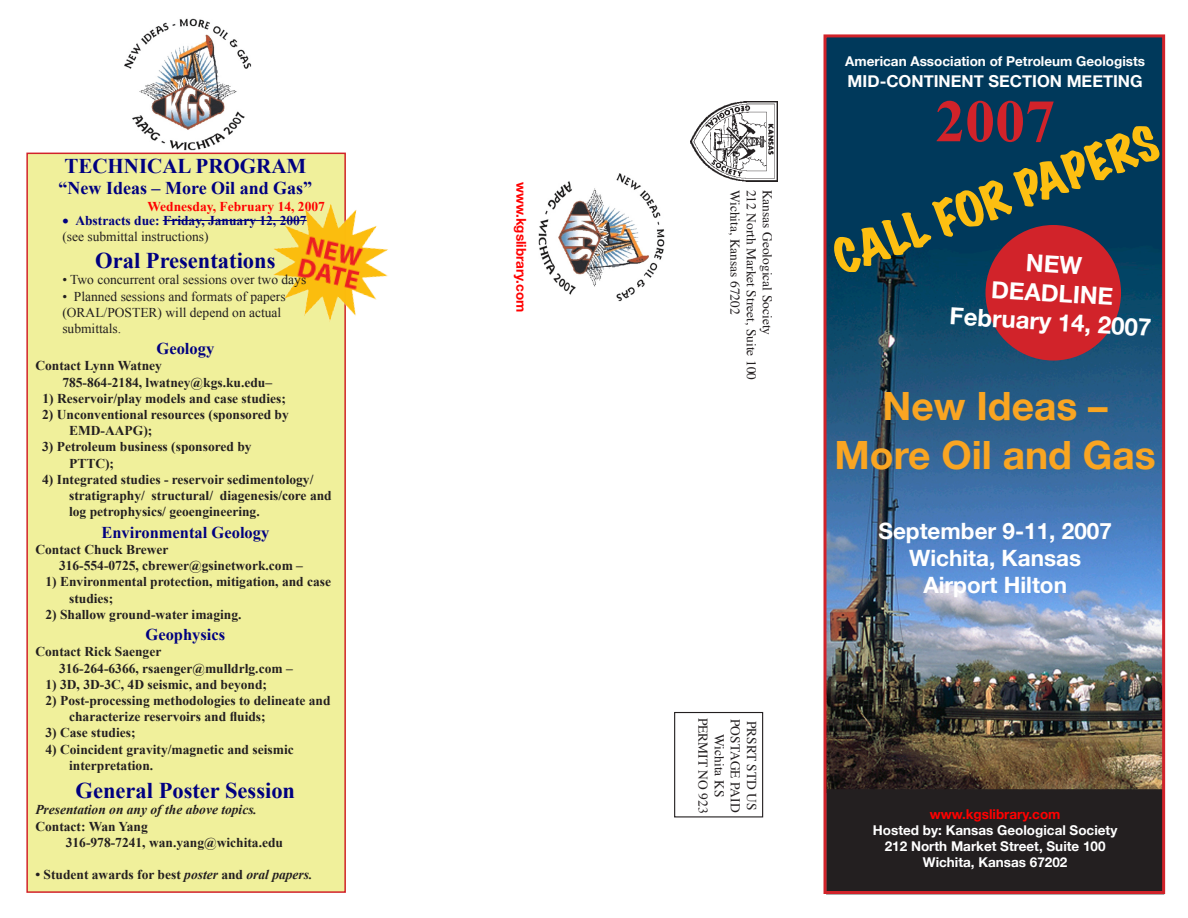
<style>
.page{position:relative;width:1188px;height:918px;background:#fff}
.page>*{position:absolute;margin:0;border:0;box-sizing:border-box;transform-origin:0 0}
.Heading_3{font:700 60px "Times New Roman";color:#d1232a}
.Heading_3-2{font:700 39px "Helvetica Neue";color:#f9a522}
.t1{font:700 24px "Helvetica Neue";color:#fff}
.Heading_3-3{font:700 22.5px "Helvetica Neue";color:#fff}
.Heading_7{font:700 22.5px "Times New Roman";color:#000080}
.Heading_8{font:700 21px "Times New Roman";color:#000080}
.Heading_7-2{font:700 18px "Times New Roman";color:#000080}
.t2{font:700 16.5px "Times New Roman";color:#000080}
.Heading_3-4{font:700 16.5px "Helvetica Neue";color:#fff}
.t3{font:700 13.5px/16.2px "Times New Roman";color:#231f20}
.t4{font:13.5px/16.2px "Times New Roman";color:#231f20}
.Heading_3-5{font:700 13.5px "Helvetica Neue";color:#fff}
.t5{font:13.5px "Times";color:#231f20}
.t6{font:700 13.5px "Times New Roman";color:#000080}
.t7{font:italic 700 13.5px "Times New Roman";color:#231f20}
.t8{font:700 13.5px "Times New Roman";color:#f00}
.Heading_3-6{font:700 13.5px "Helvetica Neue";color:#f00}
.Normal__Web{font:700 13.5px "Helvetica Neue";color:#f00}
.s1{font-style:italic}
</style>
<div class="page">
<img style="left:124px;top:18px;width:128px;height:133px">
<div style="left:27px;top:153px;width:318px;height:739px;background:#f0f09b"></div>
<div style="left:26px;top:153px;width:320px;height:740px;border:2px solid #d1232a"></div>
<img style="left:828px;top:38px;width:333px;height:751px">
<div style="left:827px;top:790px;width:337px;height:104px;background:#231f20"></div>
<div style="left:826px;top:789px;width:338px;height:105px;border:2px solid #231f20"></div>
<img style="left:690px;top:102px;width:88px;height:79px">
<div style="left:674px;top:712px;width:89px;height:105px;border:1px solid #231f20"></div>
<div style="left:824px;top:34px;width:341px;height:860px;border:3px solid #d1232a"></div>
<img style="left:538px;top:173px;width:127px;height:129px">
<hr style="left:163px;top:220px;width:146px;height:1px;background:#000080">
<img style="left:273px;top:193px;width:115px;height:140px">
<div style="left:986px;top:225px;width:135px;height:136px;background:#d1232a;border-radius:50%"></div>
<svg style="left:834px;top:126px;width:326px;height:148px;background:#37494b"></svg>
<p class="Heading_8" style="left:64px;top:154px;width:244px">TECHNICAL PROGRAM</p>
<p class="Heading_7-2" style="left:59px;top:178px;width:255px">“New Ideas – More Oil and Gas”</p>
<p class="t6" style="left:62px;top:213px;width:246px">• Abstracts due: Friday, January 12, 2007</p>
<p class="t4" style="left:62px;top:228px;width:148px">(see submittal instructions)</p>
<p class="Heading_7" style="left:95px;top:248px;width:182px">Oral Presentations</p>
<p class="t4" style="left:62px;top:272px;width:245px">• Two concurrent oral sessions over two days</p>
<p class="t4" style="left:62px;top:288px;width:225px">• Planned sessions and formats of papers</p>
<p class="t4" style="left:62px;top:304px;width:220px">(ORAL/POSTER) will depend on actual submittals.</p>
<p class="t2" style="left:157px;top:339px;width:59px">Geology</p>
<p class="t3" style="left:35px;top:358px;width:128px">Contact Lynn Watney</p>
<p class="t3" style="left:62px;top:374px;width:211px">785-864-2184, lwatney@kgs.ku.edu–</p>
<p class="t3" style="left:43px;top:390px;width:245px">1) Reservoir/play models and case studies;</p>
<p class="t3" style="left:42px;top:406px;width:248px">2) Unconventional resources (sponsored by</p>
<p class="t3" style="left:69px;top:422px;width:85px">EMD-AAPG);</p>
<p class="t3" style="left:42px;top:439px;width:211px">3) Petroleum business (sponsored by</p>
<p class="t3" style="left:69px;top:455px;width:46px">PTTC);</p>
<p class="t3" style="left:69px;top:471px;width:264px;text-indent:-27px">4) Integrated studies - reservoir sedimentology/ stratigraphy/ structural/ diagenesis/core and log petrophysics/ geoengineering.</p>
<p class="t2" style="left:101px;top:523px;width:169px">Environmental Geology</p>
<p class="t3" style="left:35px;top:541px;width:135px">Contact Chuck Brewer</p>
<p class="t3" style="left:59px;top:557px;width:246px">316-554-0725, cbrewer@gsinetwork.com –</p>
<p class="t3" style="left:69px;top:574px;width:264px;text-indent:-24px">1) Environmental protection, mitigation, and case studies;</p>
<p class="t3" style="left:46px;top:606px;width:198px">2) Shallow ground-water imaging.</p>
<p class="t2" style="left:146px;top:625px;width:81px">Geophysics</p>
<p class="t3" style="left:35px;top:644px;width:127px">Contact Rick Saenger</p>
<p class="t3" style="left:59px;top:660px;width:235px">316-264-6366, rsaenger@mulldrlg.com –</p>
<p class="t3" style="left:46px;top:676px;width:223px">1) 3D, 3D-3C, 4D seismic, and beyond;</p>
<p class="t3" style="left:69px;top:692px;width:263px;text-indent:-24px">2) Post-processing methodologies to delineate and characterize reservoirs and fluids;</p>
<p class="t3" style="left:46px;top:725px;width:91px">3) Case studies;</p>
<p class="t3" style="left:69px;top:741px;width:226px;text-indent:-24px">4) Coincident gravity/magnetic and seismic interpretation.</p>
<p class="Heading_7" style="left:76px;top:778px;width:221px">General Poster Session</p>
<p class="t7" style="left:35px;top:802px;width:223px">Presentation on any of the above topics.</p>
<p class="t3" style="left:35px;top:818px;width:114px">Contact: Wan Yang</p>
<p class="t3" style="left:66px;top:834px;width:219px">316-978-7241, wan.yang@wichita.edu</p>
<p class="t3" style="left:35px;top:866px;width:279px">• Student awards for best <span class="s1">poster</span> and <span class="s1">oral papers.</span></p>
<p class="t8" style="left:148px;top:199px;width:179px">Wednesday, February 14, 2007</p>
<p class="Normal__Web" style="left:530px;top:182px;width:132px;rotate:90deg">www.kgslibrary.com</p>
<p class="t5" style="left:744px;top:190px;width:127px;rotate:90deg">Wichita, Kansas 67202</p>
<p class="t5" style="left:760px;top:190px;width:192px;rotate:90deg">212 North Market Street, Suite 100</p>
<p class="t5" style="left:776px;top:190px;width:147px;rotate:90deg">Kansas Geological Society</p>
<p class="t5" style="left:712px;top:718px;width:97px;rotate:90deg">PERMIT NO 923</p>
<p class="t5" style="left:744px;top:719px;width:95px;rotate:90deg">POSTAGE PAID</p>
<p class="t5" style="left:760px;top:721px;width:91px;rotate:90deg">PRSRT STD US</p>
<p class="t5" style="left:728px;top:734px;width:64px;rotate:90deg">Wichita KS</p>
<p class="Heading_3-5" style="left:845px;top:52px;width:301px">American Association of Petroleum Geologists</p>
<p class="Heading_3-4" style="left:848px;top:71px;width:297px">MID-CONTINENT SECTION MEETING</p>
<p class="Heading_3" style="left:935px;top:86px;width:121px">2007</p>
<p class="t1" style="left:992px;top:275px;width:124px;rotate:3deg">DEADLINE</p>
<p class="t1" style="left:951px;top:301px;width:203px;rotate:3deg">February 14, 2007</p>
<p class="Heading_3-2" style="left:883px;top:382px;width:227px">New Ideas –</p>
<p class="Heading_3-2" style="left:835px;top:431px;width:323px">More Oil and Gas</p>
<p class="Heading_3-3" style="left:878px;top:517px;width:235px">September 9-11, 2007</p>
<p class="Heading_3-3" style="left:909px;top:544px;width:174px">Wichita, Kansas</p>
<p class="Heading_3-3" style="left:923px;top:571px;width:145px">Airport Hilton</p>
<p class="Heading_3-6" style="left:930px;top:806px;width:132px">www.kgslibrary.com</p>
<p class="Heading_3-5" style="left:873px;top:822px;width:246px">Hosted by: Kansas Geological Society</p>
<p class="Heading_3-5" style="left:885px;top:838px;width:222px">212 North Market Street, Suite 100</p>
<p class="Heading_3-5" style="left:923px;top:854px;width:146px">Wichita, Kansas 67202</p>
</div>
